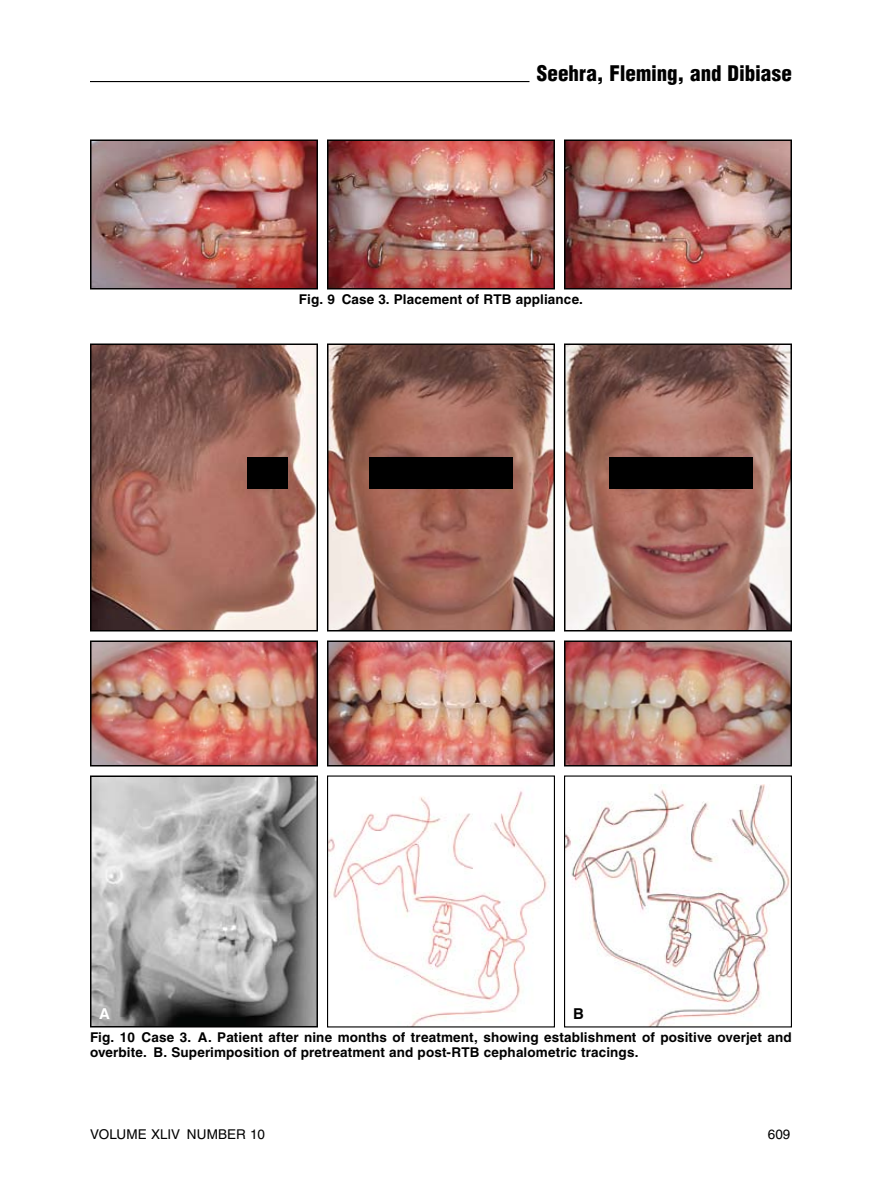
<style>
.page{position:relative;width:882px;height:1179px;background:#fff}
.page>*{position:absolute;margin:0;border:0;box-sizing:border-box;transform-origin:0 0}
.t1{font:900 condensed 21px "Helvetica";color:#000}
.t2{font:700 15px "Helvetica";color:#fff}
.t3{font:700 15px "Helvetica";color:#000}
.t4{font:700 13.5px/15px "Helvetica";letter-spacing:.01em;color:#000}
.t5{font:13.5px "Helvetica";color:#000}
</style>
<div class="page">
<hr style="left:90px;top:81px;width:440px;height:1px;background:#000">
<img style="left:93px;top:347px;width:222px;height:282px">
<div style="left:90px;top:344px;width:228px;height:288px;border:2px solid #000"></div>
<img style="left:93px;top:643px;width:222px;height:120px">
<div style="left:90px;top:640px;width:228px;height:126px;border:2px solid #000"></div>
<img style="left:93px;top:779px;width:222px;height:246px">
<div style="left:90px;top:776px;width:228px;height:252px;border:2px solid #000"></div>
<img style="left:330px;top:347px;width:222px;height:282px">
<div style="left:327px;top:344px;width:228px;height:288px;border:2px solid #000"></div>
<img style="left:330px;top:643px;width:222px;height:120px">
<div style="left:327px;top:640px;width:228px;height:126px;border:2px solid #000"></div>
<img style="left:329px;top:791px;width:219px;height:235px">
<div style="left:327px;top:776px;width:228px;height:252px;border:1px solid #000"></div>
<img style="left:567px;top:347px;width:222px;height:282px">
<div style="left:564px;top:344px;width:228px;height:288px;border:2px solid #000"></div>
<img style="left:567px;top:643px;width:222px;height:120px">
<div style="left:564px;top:640px;width:228px;height:126px;border:2px solid #000"></div>
<img style="left:566px;top:784px;width:224px;height:242px">
<div style="left:564px;top:776px;width:228px;height:252px;border:1px solid #000"></div>
<img style="left:93px;top:143px;width:222px;height:144px">
<div style="left:90px;top:140px;width:228px;height:150px;border:2px solid #000"></div>
<img style="left:330px;top:143px;width:222px;height:144px">
<div style="left:327px;top:140px;width:228px;height:150px;border:2px solid #000"></div>
<img style="left:567px;top:143px;width:222px;height:144px">
<div style="left:564px;top:140px;width:228px;height:150px;border:2px solid #000"></div>
<div style="left:248px;top:458px;width:40px;height:31px;background:#000"></div>
<div style="left:369px;top:458px;width:144px;height:31px;background:#000"></div>
<div style="left:609px;top:458px;width:144px;height:31px;background:#000"></div>
<h1 class="t1" style="left:537px;top:60px;width:257px">Seehra, Fleming, and Dibiase</h1>
<p class="t4" style="left:299px;top:292px;width:286px">Fig. 9 Case 3. Placement of RTB appliance.</p>
<p class="t2" style="left:99px;top:1004px;width:12px">A</p>
<p class="t3" style="left:573px;top:1004px;width:12px">B</p>
<p class="t4" style="left:90px;top:1030px;width:703px">Fig. 10 Case 3. A. Patient after nine months of treatment, showing establishment of positive overjet and overbite. B. Superimposition of pretreatment and post-RTB cephalometric tracings.</p>
<p class="t5" style="left:90px;top:1126px;width:177px">VOLUME XLIV NUMBER 10</p>
<p class="t5" style="left:768px;top:1126px;width:24px">609</p>
</div>
